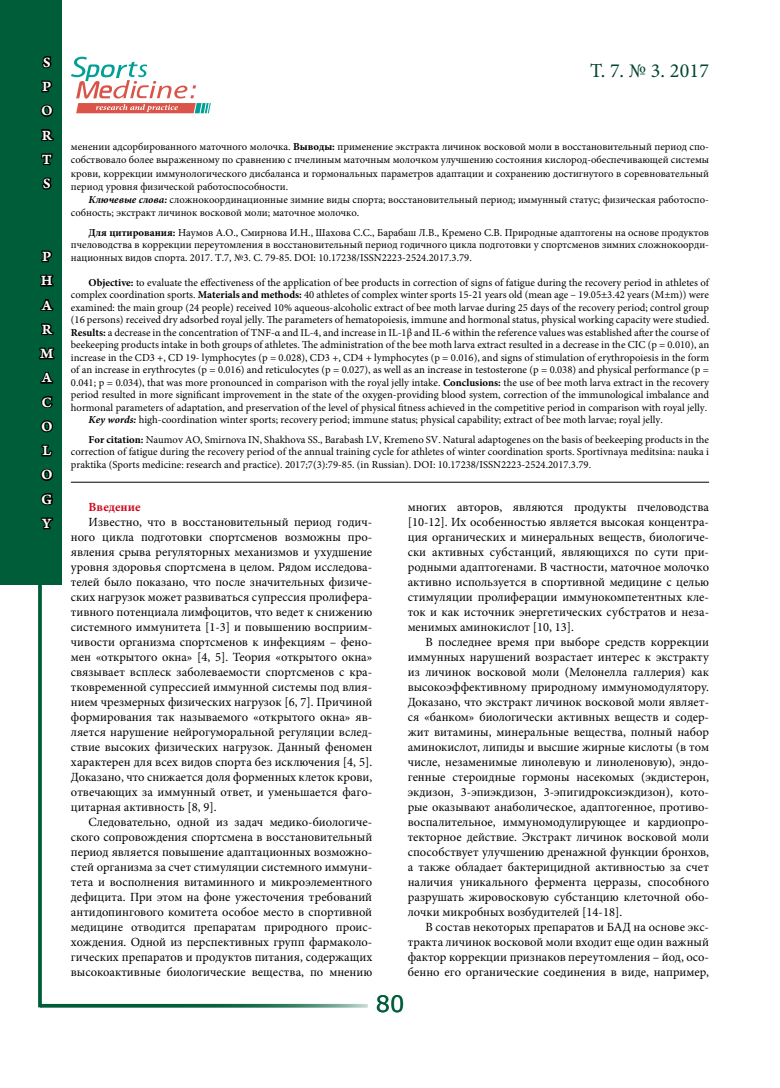
<style>
.page{position:relative;width:780px;height:1088px;background:#fff}
.page>*{position:absolute;margin:0;border:0;box-sizing:border-box;transform-origin:0 0}
.t1{font:22.5px "Verdana";color:#005d39}
.t2{font:20px "Minion Pro";color:#024431}
.t3{font:15px/24.2px "Arno Pro Smbd Caption";color:#fff}
.t4{font:12.5px/15px "Minion Pro";color:#000;text-align:justify}
.t5{font:700 12.5px "Minion Pro";color:#cd071e}
.t6{font:10.62px/13.1px "Minion Pro";color:#000;text-align:justify}
.s1{font-weight:700}
.s2{font-weight:700;font-style:italic}
</style>
<div class="page">
<div style="left:0;top:0;width:61px;height:585px;background:#005d39"></div>
<svg style="left:38px;top:585px;width:4px;height:422px;background:#0f6644"></svg>
<hr style="left:40px;top:1004px;width:328px;height:3px;background:#005d39">
<svg style="left:42px;top:56px;width:10px;height:13px"></svg>
<svg style="left:41px;top:80px;width:11px;height:13px"></svg>
<svg style="left:40px;top:104px;width:13px;height:13px"></svg>
<svg style="left:41px;top:129px;width:13px;height:12px"></svg>
<svg style="left:39px;top:153px;width:16px;height:255px"></svg>
<svg style="left:40px;top:420px;width:13px;height:13px"></svg>
<svg style="left:41px;top:444px;width:12px;height:13px"></svg>
<svg style="left:40px;top:468px;width:13px;height:13px"></svg>
<svg style="left:40px;top:493px;width:13px;height:13px"></svg>
<svg style="left:40px;top:517px;width:13px;height:13px"></svg>
<svg style="left:71px;top:57px;width:140px;height:56px"></svg>
<hr style="left:71px;top:482px;width:638px;height:1px;background:#000">
<p class="t3" style="left:41px;top:51px;width:13px">S<br>P<br>O<br>R<br>T<br>S</p>
<p class="t3" style="left:40px;top:245px;width:15px">P<br>H<br>A<br>R<br>M<br>A<br>C<br>O<br>L<br>O<br>G<br>Y</p>
<h2 class="t2" style="left:590px;top:57px;width:120px">Т. 7. № 3. 2017</h2>
<p class="t6" style="left:71px;top:140px;width:639px">менении адсорбированного маточного молочка. <span class="s1">Выводы:</span> применение экстракта личинок восковой моли в восстановительный период спо&shy;собствовало более выраженному по сравнению с пчелиным маточным молочком улучшению состояния кислород-обеспечивающей системы крови, коррекции иммунологического дисбаланса и гормональных параметров адаптации и сохранению достигнутого в соревновательный период уровня физической работоспособности.</p>
<p class="t6" style="left:71px;top:193px;width:639px;text-indent:18px"><span class="s2">Ключевые слова:</span> сложнокоординационные зимние виды спорта; восстановительный период; иммунный статус; физическая работоспо&shy;собность; экстракт личинок восковой моли; маточное молочко.</p>
<p class="t6" style="left:71px;top:226px;width:639px;line-height:12.5px;text-indent:18px"><span class="s1">Для цитирования:</span> Наумов А.О., Смирнова И.Н., Шахова С.С., Барабаш Л.В., Кремено С.В. Природные адаптогены на основе продуктов пчеловодства в коррекции переутомления в восстановительный период годичного цикла подготовки у спортсменов зимних сложнокоорди&shy;национных видов спорта. 2017. Т.7, №3. С. 79-85. DOI: 10.17238/ISSN2223-2524.2017.3.79.</p>
<p class="t6" style="left:89px;top:276px;width:622px"><span class="s1">Objective:</span> to evaluate the effectiveness of the application of bee products in correction of signs of fatigue during the recovery period in athletes of</p>
<p class="t6" style="left:71px;top:288px;width:639px">complex coordination sports. <span class="s1">Materials and methods:</span> 40 athletes of complex winter sports 15-21 years old (mean age – 19.05±3.42 years (M±m)) were</p>
<p class="t6" style="left:71px;top:301px;width:639px">examined: the main group (24 people) received 10% aqueous-alcoholic extract of bee moth larvae during 25 days of the recovery period; сontrol group</p>
<p class="t6" style="left:71px;top:313px;width:639px">(16 persons) received dry adsorbed royal jelly. The parameters of hematopoiesis, immune and hormonal status, physical working capacity were studied.</p>
<p class="t6" style="left:71px;top:326px;width:639px"><span class="s1">Results:</span> a decrease in the concentration of TNF-α and IL-4, and increase in IL-1β and IL-6 within the reference values was established after the course of</p>
<p class="t6" style="left:71px;top:338px;width:639px">beekeeping products intake in both groups of athletes. The administration of the bee moth larva extract resulted in a decrease in the CIC (p = 0.010), an</p>
<p class="t6" style="left:71px;top:351px;width:639px">increase in the CD3 +, CD 19- lymphocytes (p = 0.028), CD3 +, CD4 + lymphocytes (p = 0.016), and signs of stimulation of erythropoiesis in the form</p>
<p class="t6" style="left:71px;top:363px;width:639px">of an increase in erythrocytes (p = 0.016) and reticulocytes (p = 0.027), as well as an increase in testosterone (p = 0.038) and physical performance (p =</p>
<p class="t6" style="left:71px;top:376px;width:639px">0.041; p = 0.034), that was more pronounced in comparison with the royal jelly intake. <span class="s1">Conclusions:</span> the use of bee moth larva extract in the recovery</p>
<p class="t6" style="left:71px;top:388px;width:639px">period resulted in more significant improvement in the state of the oxygen-providing blood system, correction of the immunological imbalance and</p>
<p class="t6" style="left:71px;top:401px;width:637px">hormonal parameters of adaptation, and preservation of the level of physical fitness achieved in the competitive period in comparison with royal jelly.</p>
<p class="t6" style="left:89px;top:413px;width:575px"><span class="s2">Key words:</span> high-coordination winter sports; recovery period; immune status; physical capability; extract of bee moth larvae; royal jelly.</p>
<p class="t6" style="left:71px;top:433px;width:639px;line-height:12.5px;text-indent:18px"><span class="s1">For citation:</span> Naumov AO, Smirnova IN, Shakhova SS., Barabash LV, Kremeno SV. Natural adaptogenes on the basis of beekeeping products in the correction of fatigue during the recovery period of the annual training cycle for athletes of winter coordination sports. Sportivnaya meditsina: nauka i praktika (Sports medicine: research and practice). 2017;7(3):79-85. (in Russian). DOI: 10.17238/ISSN2223-2524.2017.3.79.</p>
<p class="t5" style="left:89px;top:498px;width:53px">Введение</p>
<p class="t4" style="left:71px;top:515px;width:303px;text-indent:18px">Известно, что в восстановительный период годич&shy;ного цикла подготовки спортсменов возможны про&shy;явления срыва регуляторных механизмов и ухудшение уровня здоровья спортсмена в целом. Рядом исследова&shy;телей было показано, что после значительных физиче&shy;ских нагрузок может развиваться супрессия пролифера&shy;тивного потенциала лимфоцитов, что ведет к снижению системного иммунитета [1-3] и повышению восприим&shy;чивости организма спортсменов к инфекциям – фено&shy;мен «открытого окна» [4, 5]. Теория «открытого окна» связывает всплеск заболеваемости спортсменов с кра&shy;тковременной супрессией иммунной системы под влия&shy;нием чрезмерных физических нагрузок [6, 7]. Причиной формирования так называемого «открытого окна» яв&shy;ляется нарушение нейрогуморальной регуляции вслед&shy;ствие высоких физических нагрузок. Данный феномен характерен для всех видов спорта без исключения [4, 5].<br>Доказано, что снижается доля форменных клеток крови, отвечающих за иммунный ответ, и уменьшается фаго&shy;цитарная активность [8, 9].</p>
<p class="t4" style="left:71px;top:815px;width:303px;text-indent:18px">Следовательно, одной из задач медико-биологиче&shy;ского сопровождения спортсмена в восстановительный период является повышение адаптационных возможно&shy;стей организма за счет стимуляции системного иммуни&shy;тета и восполнения витаминного и микроэлементного дефицита. При этом на фоне ужесточения требований антидопингового комитета особое место в спортивной медицине отводится препаратам природного проис&shy;хождения. Одной из перспективных групп фармаколо&shy;гических препаратов и продуктов питания, содержащих высокоактивные биологические вещества, по мнению</p>
<p class="t4" style="left:407px;top:500px;width:303px">многих авторов, являются продукты пчеловодства [10-12]. Их особенностью является высокая концентра&shy;ция органических и минеральных веществ, биологиче&shy;ски активных субстанций, являющихся по сути при&shy;родными адаптогенами. В частности, маточное молочко активно используется в спортивной медицине с целью стимуляции пролиферации иммунокомпетентных кле&shy;ток и как источник энергетических субстратов и неза&shy;менимых аминокислот [10, 13].</p>
<p class="t4" style="left:407px;top:635px;width:303px;text-indent:18px">В последнее время при выборе средств коррекции иммунных нарушений возрастает интерес к экстракту из личинок восковой моли (Мелонелла галлерия) как высокоэффективному природному иммуномодулятору.<br>Доказано, что экстракт личинок восковой моли являет&shy;ся «банком» биологически активных веществ и содер&shy;жит витамины, минеральные вещества, полный набор аминокислот, липиды и высшие жирные кислоты (в том числе, незаменимые линолевую и линоленовую), эндо&shy;генные стероидные гормоны насекомых (экдистерон, экдизон, 3-эпиэкдизон, 3-эпигидроксиэкдизон), кото&shy;рые оказывают анаболическое, адаптогенное, противо&shy;воспалительное, иммуномодулирующее и кардиопро&shy;текторное действие. Экстракт личинок восковой моли способствует улучшению дренажной функции бронхов, а также обладает бактерицидной активностью за счет наличия уникального фермента церразы, способного разрушать жировосковую субстанцию клеточной обо&shy;лочки микробных возбудителей [14-18].</p>
<p class="t4" style="left:407px;top:920px;width:303px;text-indent:18px">В состав некоторых препаратов и БАД на основе экс&shy;тракта личинок восковой моли входит еще один важный фактор коррекции признаков переутомления – йод, осо&shy;бенно его органические соединения в виде, например,</p>
<h1 class="t1" style="left:375px;top:988px;width:30px">80</h1>
</div>
